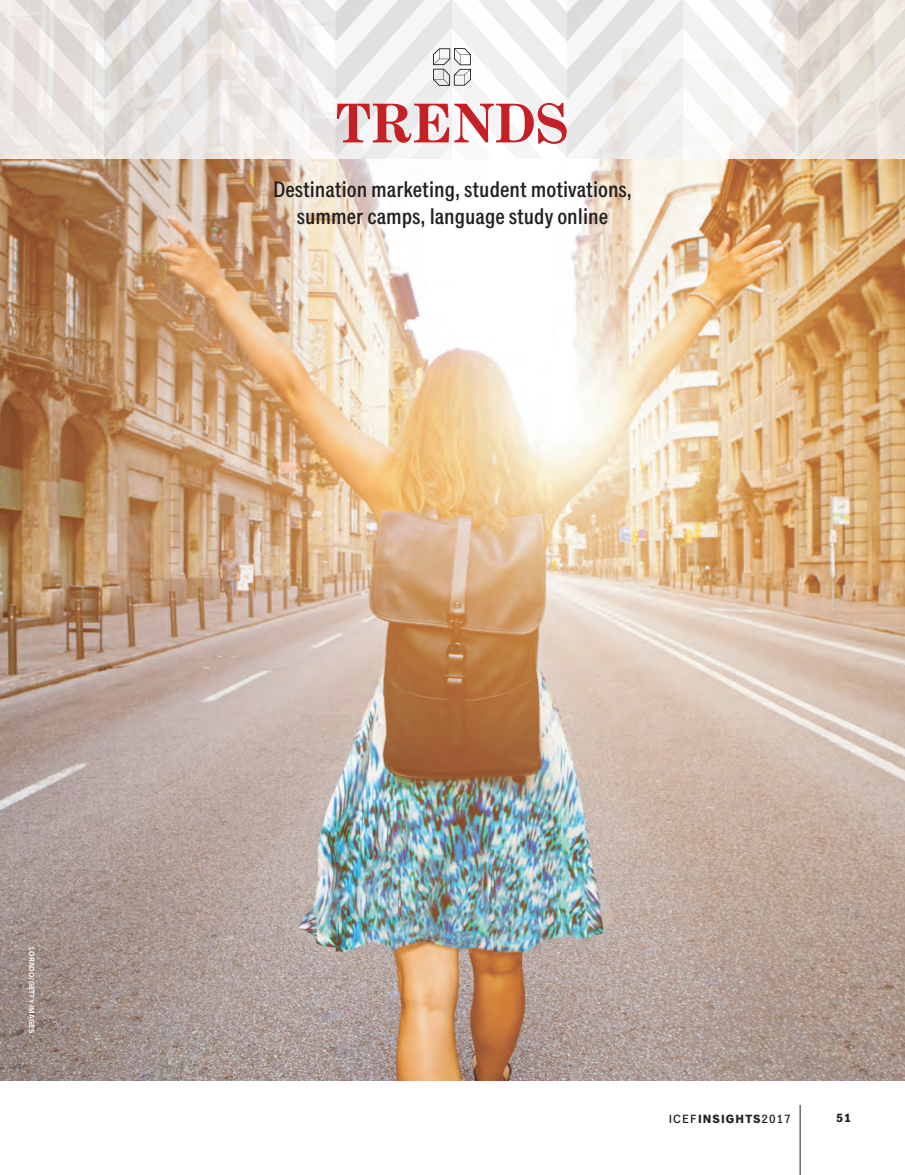
<style>
.page{position:relative;width:905px;height:1175px;background:#fff}
.page>*{position:absolute;margin:0;border:0;box-sizing:border-box;transform-origin:0 0}
.t1{font:700 53.55px "Century Expanded BT";color:#c42127}
.t2{font:500 condensed 22.5px/27px "Classic Grotesque Pro";color:#231f20;text-align:center}
.t3{font:500 12px "Classic Grotesque Pro";letter-spacing:.09em;color:#231f20}
.t4{font:700 12px "Classic Grotesque Pro";color:#231f20}
.GUTTER_CREDITS{font:600 7.5px "Classic Grotesque Pro";letter-spacing:.01em;color:#fff}
.s1{font-weight:700}
</style>
<div class="page">
<hr style="left:799px;top:1104px;width:1px;height:70px;background:#231f20">
<img style="left:0;top:158px;width:904px;height:922px">
<svg style="left:0;top:0;width:904px;height:158px"></svg>
<svg style="left:433px;top:48px;width:38px;height:38px"></svg>
<p class="t1" style="left:336px;top:90px;width:234px">TRENDS</p>
<p class="t2" style="left:273px;top:176px;width:360px">Destination marketing, student motivations, summer camps, language study online</p>
<p class="GUTTER_CREDITS" style="left:36px;top:947px;width:87px;rotate:90deg">LORADO/GETTY IMAGES</p>
<p class="t3" style="left:668px;top:1111px;width:123px">ICEF<span class="s1">INSIGHTS</span>2017</p>
<p class="t4" style="left:836px;top:1110px;width:16px">51</p>
</div>
